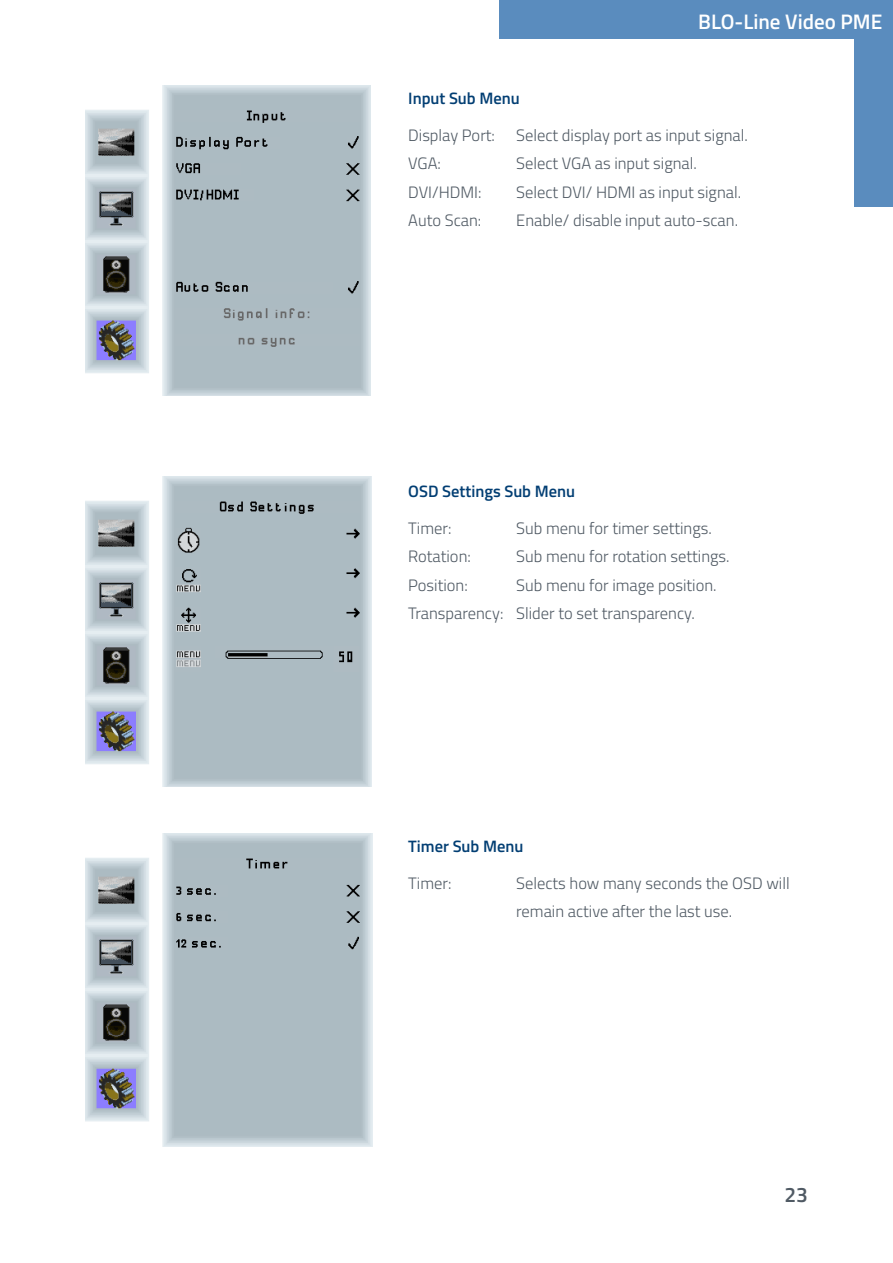
<style>
.page{position:relative;width:893px;height:1263px;background:#fff}
.page>*{position:absolute;margin:0;border:0;box-sizing:border-box;transform-origin:0 0}
.t1{font:600 21px "Titillium Web";color:#fff}
.t2{font:600 21px "Titillium Web";color:#505a64}
.Text_FORTEC{font:300 16.5px "Titillium Web";color:#505a64}
.Überschrift_3_FORTEC{font:600 16.5px "Titillium Web";color:#023e73}
</style>
<div class="page">
<div style="left:500px;top:0;width:393px;height:38px;background:#5a8cbe"></div>
<div style="left:855px;top:32px;width:38px;height:175px;background:#5a8cbe"></div>
<img style="left:85px;top:86px;width:286px;height:310px">
<img style="left:85px;top:476px;width:287px;height:311px">
<img style="left:85px;top:833px;width:287px;height:313px">
<p class="t1" style="left:698px;top:6px;width:186px">BLO-Line Video PME</p>
<p class="Überschrift_3_FORTEC" style="left:408px;top:86px;width:113px">Input Sub Menu</p>
<p class="Text_FORTEC" style="left:408px;top:123px;width:88px">Display Port:</p>
<p class="Text_FORTEC" style="left:516px;top:123px;width:233px">Select display port as input signal.</p>
<p class="Text_FORTEC" style="left:408px;top:152px;width:34px">VGA:</p>
<p class="Text_FORTEC" style="left:516px;top:152px;width:182px">Select VGA as input signal.</p>
<p class="Text_FORTEC" style="left:408px;top:180px;width:75px">DVI/HDMI:</p>
<p class="Text_FORTEC" style="left:516px;top:180px;width:226px">Select DVI/ HDMI as input signal.</p>
<p class="Text_FORTEC" style="left:408px;top:208px;width:75px">Auto Scan:</p>
<p class="Text_FORTEC" style="left:516px;top:208px;width:223px">Enable/ disable input auto-scan.</p>
<p class="Überschrift_3_FORTEC" style="left:408px;top:479px;width:168px">OSD Settings Sub Menu</p>
<p class="Text_FORTEC" style="left:408px;top:516px;width:45px">Timer:</p>
<p class="Text_FORTEC" style="left:516px;top:516px;width:197px">Sub menu for timer settings.</p>
<p class="Text_FORTEC" style="left:408px;top:544px;width:64px">Rotation:</p>
<p class="Text_FORTEC" style="left:516px;top:544px;width:215px">Sub menu for rotation settings.</p>
<p class="Text_FORTEC" style="left:408px;top:573px;width:61px">Position:</p>
<p class="Text_FORTEC" style="left:516px;top:573px;width:202px">Sub menu for image position.</p>
<p class="Text_FORTEC" style="left:408px;top:601px;width:288px">Transparency: Slider to set transparency.</p>
<p class="Überschrift_3_FORTEC" style="left:408px;top:834px;width:117px">Timer Sub Menu</p>
<p class="Text_FORTEC" style="left:408px;top:871px;width:45px">Timer:</p>
<p class="Text_FORTEC" style="left:516px;top:871px;width:275px">Selects how many seconds the OSD will</p>
<p class="Text_FORTEC" style="left:516px;top:899px;width:218px">remain active after the last use.</p>
<p class="t2" style="left:784px;top:1178px;width:25px">23</p>
</div>
